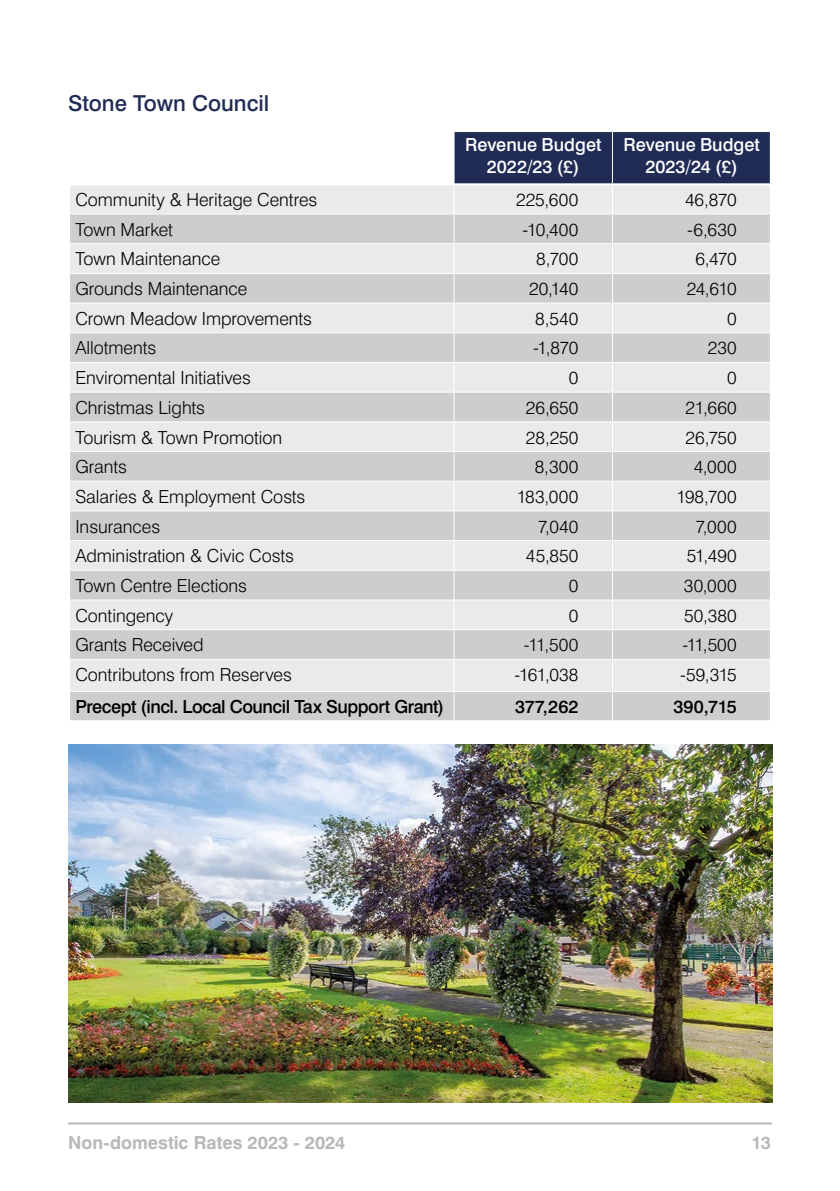
<style>
.page{position:relative;width:840px;height:1191px;background:#fff}
.page>*{position:absolute;margin:0;border:0;box-sizing:border-box;transform-origin:0 0}
.t1{font:500 22px "Swiss 721 BT";color:#212c55}
.t2{font:300 18px "Swiss 721 BT";color:#000}
.t3{font:500 18px "Swiss 721 BT";letter-spacing:-.025em;color:#000}
.Table_Head{font:500 18px "Swiss 721 BT";color:#fff}
.t4{font:700 18px "Swiss 721 BT";color:#b9b8b8}
</style>
<div class="page">
<hr style="left:68px;top:1122px;width:703px;height:2px;background:#b9b8b8">
<div style="left:70px;top:185px;width:383px;height:28px;background:#ebeaeb"></div>
<svg style="left:70px;top:214px;width:699px;height:506px;background:#dcdadc"></svg>
<hr style="left:70px;top:243px;width:384px;height:1px;background:#fff">
<hr style="left:70px;top:273px;width:384px;height:1px;background:#fff">
<hr style="left:70px;top:302px;width:384px;height:1px;background:#fff">
<hr style="left:70px;top:332px;width:384px;height:1px;background:#fff">
<hr style="left:70px;top:362px;width:384px;height:1px;background:#fff">
<hr style="left:70px;top:392px;width:384px;height:1px;background:#fff">
<hr style="left:70px;top:421px;width:384px;height:1px;background:#fff">
<hr style="left:70px;top:451px;width:384px;height:1px;background:#fff">
<hr style="left:70px;top:481px;width:384px;height:1px;background:#fff">
<hr style="left:70px;top:510px;width:384px;height:1px;background:#fff">
<hr style="left:70px;top:540px;width:384px;height:1px;background:#fff">
<hr style="left:70px;top:570px;width:384px;height:1px;background:#fff">
<hr style="left:70px;top:599px;width:384px;height:1px;background:#fff">
<hr style="left:70px;top:629px;width:384px;height:1px;background:#fff">
<svg style="left:453px;top:132px;width:316px;height:527px;background:#cbcbd0"></svg>
<hr style="left:70px;top:659px;width:384px;height:1px;background:#fff">
<hr style="left:454px;top:659px;width:158px;height:1px;background:#fff">
<hr style="left:453px;top:660px;width:1px;height:31px;background:#fff">
<hr style="left:612px;top:659px;width:157px;height:1px;background:#fff">
<hr style="left:611px;top:660px;width:1px;height:31px;background:#fff">
<hr style="left:70px;top:691px;width:384px;height:1px;background:#fff">
<hr style="left:454px;top:691px;width:158px;height:1px;background:#fff">
<svg style="left:453px;top:692px;width:1px;height:28px"></svg>
<hr style="left:612px;top:691px;width:157px;height:1px;background:#fff">
<svg style="left:611px;top:692px;width:1px;height:28px"></svg>
<hr style="left:68px;top:183px;width:386px;height:2px;background:#fff">
<hr style="left:454px;top:183px;width:158px;height:2px;background:#fff">
<hr style="left:612px;top:183px;width:159px;height:2px;background:#fff">
<img style="left:69px;top:744px;width:703px;height:358px">
<p class="t1" style="left:68px;top:90px;width:203px">Stone Town Council</p>
<p class="Table_Head" style="left:465px;top:134px;width:138px">Revenue Budget</p>
<p class="Table_Head" style="left:486px;top:156px;width:94px">2022/23 (£)</p>
<p class="Table_Head" style="left:623px;top:134px;width:138px">Revenue Budget</p>
<p class="Table_Head" style="left:645px;top:156px;width:94px">2023/24 (£)</p>
<p class="t2" style="left:75px;top:189px;width:243px">Community &amp; Heritage Centres</p>
<p class="t2" style="left:516px;top:189px;width:64px">225,600</p>
<p class="t2" style="left:684px;top:189px;width:53px">46,870</p>
<p class="t2" style="left:75px;top:218px;width:99px">Town Market</p>
<p class="t2" style="left:522px;top:218px;width:57px">-10,400</p>
<p class="t2" style="left:686px;top:218px;width:51px">-6,630</p>
<p class="t2" style="left:75px;top:248px;width:146px">Town Maintenance</p>
<p class="t2" style="left:536px;top:248px;width:44px">8,700</p>
<p class="t2" style="left:695px;top:248px;width:43px">6,470</p>
<p class="t2" style="left:75px;top:278px;width:173px">Grounds Maintenance</p>
<p class="t2" style="left:529px;top:278px;width:51px">20,140</p>
<p class="t2" style="left:686px;top:278px;width:51px">24,610</p>
<p class="t2" style="left:75px;top:307px;width:238px">Crown Meadow Improvements</p>
<p class="t2" style="left:535px;top:307px;width:45px">8,540</p>
<p class="t2" style="left:726px;top:307px;width:11px">0</p>
<p class="t2" style="left:75px;top:337px;width:82px">Allotments</p>
<p class="t2" style="left:532px;top:337px;width:47px">-1,870</p>
<p class="t2" style="left:707px;top:337px;width:30px">230</p>
<p class="t2" style="left:75px;top:367px;width:177px">Enviromental Initiatives</p>
<p class="t2" style="left:568px;top:367px;width:11px">0</p>
<p class="t2" style="left:726px;top:367px;width:11px">0</p>
<p class="t2" style="left:75px;top:396px;width:131px">Christmas Lights</p>
<p class="t2" style="left:525px;top:396px;width:54px">26,650</p>
<p class="t2" style="left:685px;top:396px;width:53px">21,660</p>
<p class="t2" style="left:75px;top:426px;width:208px">Tourism &amp; Town Promotion</p>
<p class="t2" style="left:525px;top:426px;width:54px">28,250</p>
<p class="t2" style="left:685px;top:426px;width:53px">26,750</p>
<p class="t2" style="left:75px;top:456px;width:53px">Grants</p>
<p class="t2" style="left:534px;top:456px;width:45px">8,300</p>
<p class="t2" style="left:693px;top:456px;width:45px">4,000</p>
<p class="t2" style="left:75px;top:485px;width:231px">Salaries &amp; Employment Costs</p>
<p class="t2" style="left:516px;top:485px;width:63px">183,000</p>
<p class="t2" style="left:676px;top:485px;width:62px">198,700</p>
<p class="t2" style="left:75px;top:515px;width:86px">Insurances</p>
<p class="t2" style="left:537px;top:515px;width:42px">7,040</p>
<p class="t2" style="left:695px;top:515px;width:43px">7,000</p>
<p class="t2" style="left:75px;top:545px;width:220px">Administration &amp; Civic Costs</p>
<p class="t2" style="left:525px;top:545px;width:54px">45,850</p>
<p class="t2" style="left:686px;top:545px;width:52px">51,490</p>
<p class="t2" style="left:75px;top:574px;width:173px">Town Centre Elections</p>
<p class="t2" style="left:568px;top:574px;width:11px">0</p>
<p class="t2" style="left:683px;top:574px;width:54px">30,000</p>
<p class="t2" style="left:75px;top:604px;width:99px">Contingency</p>
<p class="t2" style="left:568px;top:604px;width:11px">0</p>
<p class="t2" style="left:683px;top:604px;width:54px">50,380</p>
<p class="t2" style="left:75px;top:634px;width:130px">Grants Received</p>
<p class="t2" style="left:523px;top:634px;width:56px">-11,500</p>
<p class="t2" style="left:682px;top:634px;width:56px">-11,500</p>
<p class="t2" style="left:75px;top:663px;width:218px">Contributons from Reserves</p>
<p class="t2" style="left:514px;top:663px;width:65px">-161,038</p>
<p class="t2" style="left:679px;top:663px;width:58px">-59,315</p>
<p class="t3" style="left:75px;top:696px;width:370px">Precept (incl. Local Council Tax Support Grant)</p>
<p class="t3" style="left:514px;top:696px;width:65px">377,262</p>
<p class="t3" style="left:673px;top:696px;width:65px">390,715</p>
<p class="t4" style="left:68px;top:1131px;width:279px">Non-domestic Rates 2023 - 2024</p>
<p class="t4" style="left:751px;top:1131px;width:21px">13</p>
</div>
